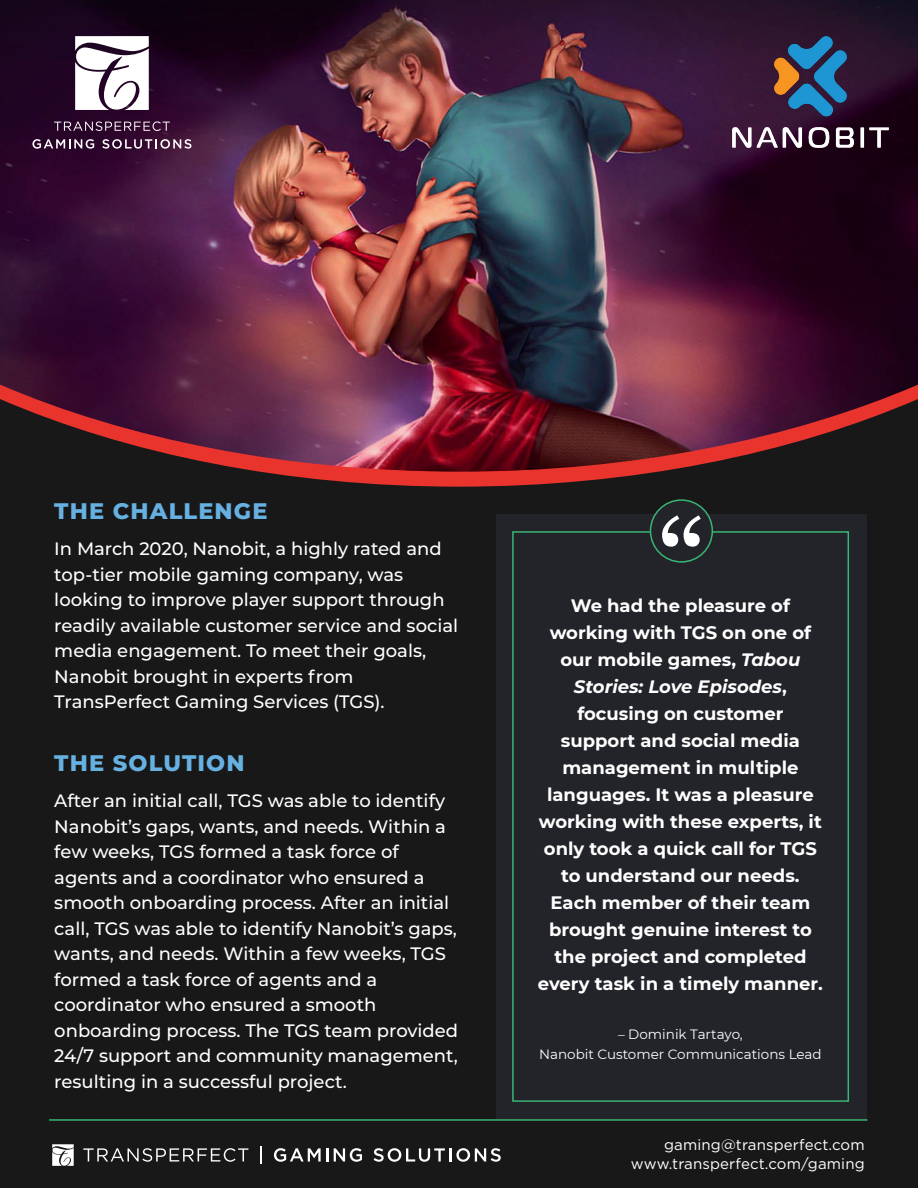
<style>
.page{position:relative;width:918px;height:1188px;background:#181818}
.page>*{position:absolute;margin:0;border:0;box-sizing:border-box;transform-origin:0 0}
.t1{font:800 22.5px "Montserrat";letter-spacing:.05em;color:#66b1e2}
.t2{font:500 18px/25.5px "Montserrat";color:#fff}
.t3{font:700 18px/27px "Montserrat";color:#fff;text-align:center}
.t4{font:15px/19.5px "Gotham";letter-spacing:.01em;color:#fff;text-align:right}
.t5{font:13.5px/19.5px "Montserrat";color:#fff;text-align:center}
.s1{font-style:italic}
</style>
<div class="page">
<svg style="left:83px;top:1148px;width:165px;height:14px"></svg>
<svg style="left:260px;top:1147px;width:1px;height:17px"></svg>
<svg style="left:274px;top:1148px;width:54px;height:14px"></svg>
<svg style="left:334px;top:1148px;width:28px;height:14px"></svg>
<svg style="left:374px;top:1148px;width:71px;height:14px"></svg>
<hr style="left:449px;top:1148px;width:3px;height:14px;background:#fff">
<svg style="left:456px;top:1148px;width:45px;height:14px"></svg>
<svg style="left:52px;top:1144px;width:22px;height:22px"></svg>
<svg style="left:262px;top:472px;width:394px;height:15px;fill:#e8342d"></svg>
<img style="left:0;top:0;width:918px;height:472px">
<div style="left:496px;top:514px;width:371px;height:605px;background:#23242a"></div>
<div style="left:512px;top:531px;width:337px;height:571px;border:2px solid #39b574"></div>
<div style="left:651px;top:500px;width:61px;height:62px;background:#23242a;border-radius:50%"></div>
<svg style="left:662px;top:515px;width:39px;height:32px"></svg>
<div style="left:650px;top:499px;width:63px;height:64px;border:2px solid #39b574;border-radius:50%"></div>
<hr style="left:49px;top:1119px;width:818px;height:2px;background:#39b574">
<svg style="left:54px;top:121px;width:116px;height:10px"></svg>
<svg style="left:32px;top:139px;width:62px;height:10px"></svg>
<svg style="left:102px;top:139px;width:89px;height:10px"></svg>
<svg style="left:75px;top:36px;width:74px;height:74px;background:#d8d3d9"></svg>
<img style="left:732px;top:36px;width:157px;height:112px">
<p class="t1" style="left:54px;top:495px;width:215px">THE CHALLENGE</p>
<p class="t2" style="left:54px;top:535px;width:405px">In March 2020, Nanobit, a highly rated and top-tier mobile gaming company, was looking to improve player support through readily available customer service and social media engagement. To meet their goals, Nanobit brought in experts from TransPerfect Gaming Services (TGS).</p>
<p class="t1" style="left:54px;top:747px;width:192px">THE SOLUTION</p>
<p class="t2" style="left:54px;top:787px;width:405px">After an initial call, TGS was able to identify Nanobit’s gaps, wants, and needs. Within a few weeks, TGS formed a task force of agents and a coordinator who ensured a smooth onboarding process. After an initial call, TGS was able to identify Nanobit’s gaps, wants, and needs. Within a few weeks, TGS formed a task force of agents and a coordinator who ensured a smooth onboarding process. The TGS team provided 24/7 support and community management, resulting in a successful project.</p>
<p class="t3" style="left:538px;top:591px;width:287px">We had the pleasure of working with TGS on one of our mobile games, <span class="s1">Tabou<br>Stories: Love Episodes</span>, focusing on customer support and social media management in multiple languages. It was a pleasure working with these experts, it only took a quick call for TGS to understand our needs.<br>Each member of their team brought genuine interest to the project and completed every task in a timely manner.</p>
<p class="t5" style="left:539px;top:1024px;width:284px">– Dominik Tartayo,<br>Nanobit Customer Communications Lead</p>
<p class="t4" style="left:631px;top:1135px;width:235px">gaming@transperfect.com www.transperfect.com/gaming</p>
</div>
